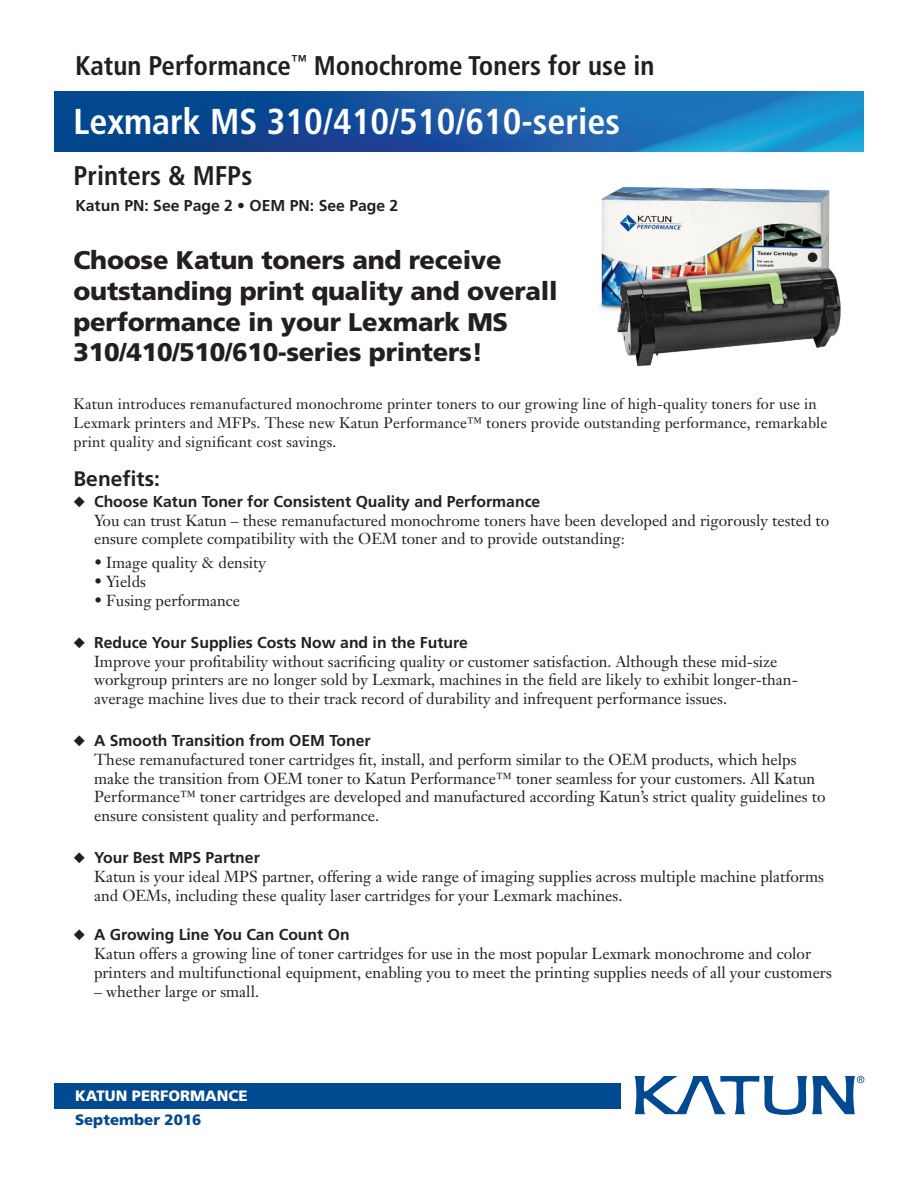
<style>
.page{position:relative;width:918px;height:1188px;background:#fff}
.page>*{position:absolute;margin:0;border:0;box-sizing:border-box;transform-origin:0 0}
.t1{font:700 condensed 36px "Frutiger";color:#fff}
.t2{font:700 condensed 27px "Frutiger";color:#231f20}
.t3{font:900 25.5px/30.6px "Frutiger";letter-spacing:-.01em;color:#231f20}
.t4{font:700 21px "Frutiger";color:#231f20}
.t5{font:15.75px/18.8px "Janson Text";color:#231f20}
.t6{font:700 15.75px "Frutiger";color:#231f20}
.t7{font:15px/18.8px "Janson Text";letter-spacing:.01em;color:#231f20}
.t8{font:900 15px "Frutiger";color:#fff}
.t9{font:900 15px "Frutiger";color:#014990}
.s1{font-family:"Frutiger";font-weight:700}
</style>
<div class="page">
<img style="left:599px;top:186px;width:242px;height:181px">
<div style="left:54px;top:1083px;width:567px;height:25px;background:#014990"></div>
<img style="left:54px;top:91px;width:810px;height:61px">
<svg style="left:635px;top:1076px;width:229px;height:39px"></svg>
<p class="t2" style="left:75px;top:49px;width:581px">Katun Performance<sup>™</sup> Monochrome Toners for use in</p>
<p class="t1" style="left:74px;top:100px;width:548px">Lexmark MS 310/410/510/610-series</p>
<p class="t2" style="left:74px;top:160px;width:180px">Printers &amp; MFPs</p>
<p class="t6" style="left:75px;top:196px;width:325px">Katun PN: See Page 2 • OEM PN: See Page 2</p>
<p class="t3" style="left:74px;top:245px;width:486px">Choose Katun toners and receive outstanding print quality and overall performance in your Lexmark MS 310/410/510/610-series printers!</p>
<p class="t7" style="left:74px;top:395px;width:756px">Katun introduces remanufactured monochrome printer toners to our growing line of high-quality toners for use in<br>Lexmark printers and MFPs. These new Katun Performance™ toners provide outstanding performance, remarkable print quality and significant cost savings.</p>
<p class="t4" style="left:74px;top:466px;width:88px">Benefits:</p>
<p class="t5" style="left:94px;top:492px;width:737px;text-indent:-21px">◆ <span class="s1">Choose Katun Toner for Consistent Quality and Performance<br></span>You can trust Katun – these remanufactured monochrome toners have been developed and rigorously tested to ensure complete compatibility with the OEM toner and to provide outstanding:</p>
<p class="t5" style="left:94px;top:554px;width:174px">• Image quality &amp; density</p>
<p class="t5" style="left:94px;top:572px;width:53px">• Yields</p>
<p class="t5" style="left:94px;top:591px;width:148px">• Fusing performance</p>
<p class="t5" style="left:94px;top:633px;width:705px;text-indent:-21px">◆ <span class="s1">Reduce Your Supplies Costs Now and in the Future<br></span>Improve your profitability without sacrificing quality or customer satisfaction. Although these mid-size workgroup printers are no longer sold by Lexmark, machines in the field are likely to exhibit longer-than&shy;average machine lives due to their track record of durability and infrequent performance issues.</p>
<p class="t5" style="left:94px;top:731px;width:733px;text-indent:-21px">◆ <span class="s1">A Smooth Transition from OEM Toner<br></span>These remanufactured toner cartridges fit, install, and perform similar to the OEM products, which helps make the transition from OEM toner to Katun Performance™ toner seamless for your customers. All Katun Performance™ toner cartridges are developed and manufactured according Katun’s strict quality guidelines to ensure consistent quality and performance.</p>
<p class="t5" style="left:94px;top:848px;width:731px;text-indent:-21px">◆ <span class="s1">Your Best MPS Partner<br></span>Katun is your ideal MPS partner, offering a wide range of imaging supplies across multiple machine platforms and OEMs, including these quality laser cartridges for your Lexmark machines.</p>
<p class="t5" style="left:94px;top:926px;width:739px;text-indent:-21px">◆ <span class="s1">A Growing Line You Can Count On<br></span>Katun offers a growing line of toner cartridges for use in the most popular Lexmark monochrome and color printers and multifunctional equipment, enabling you to meet the printing supplies needs of all your customers</p>
<p class="t5" style="left:94px;top:982px;width:167px">– whether large or small.</p>
<p class="t8" style="left:75px;top:1087px;width:174px">KATUN PERFORMANCE</p>
<p class="t9" style="left:75px;top:1111px;width:128px">September 2016</p>
</div>
